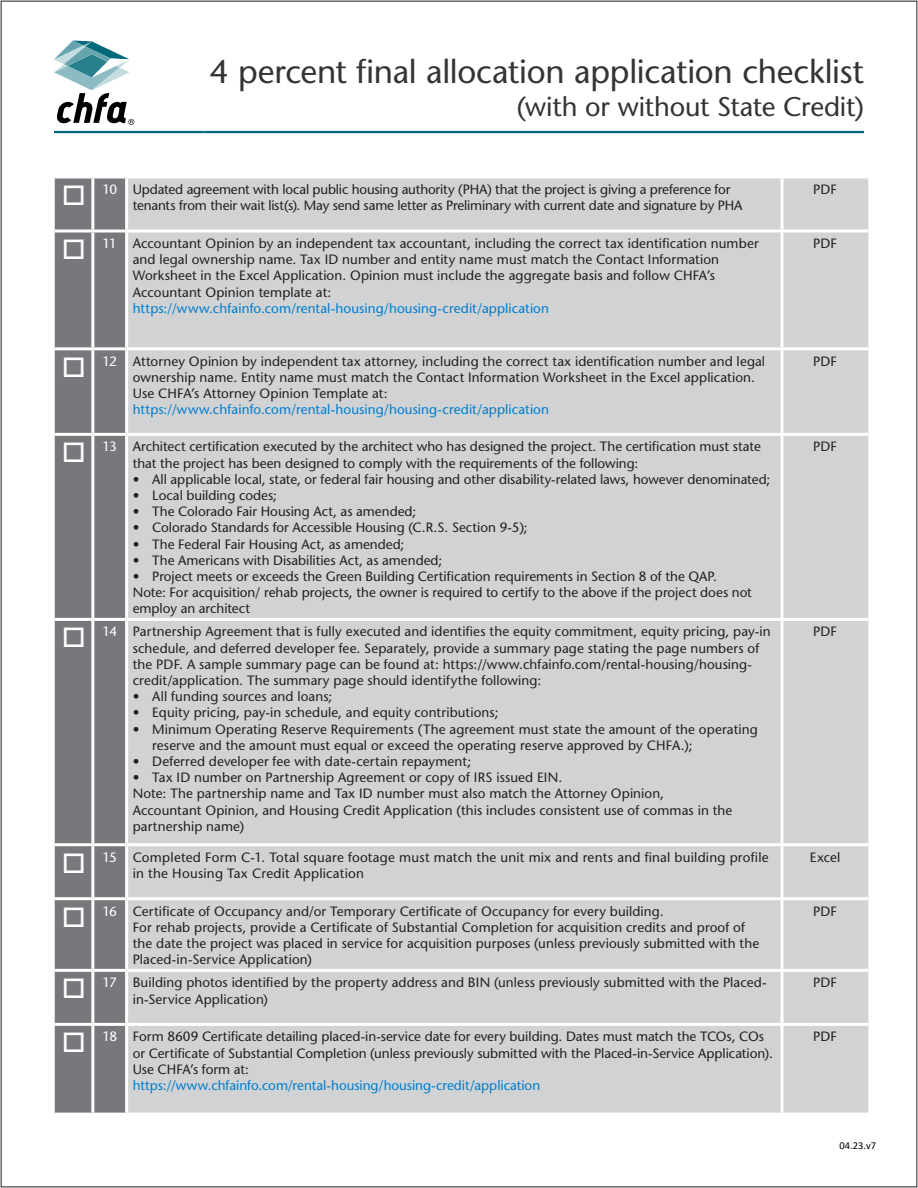
<style>
.page{position:relative;width:918px;height:1188px;background:#fff}
.page>*{position:absolute;margin:0;border:0;box-sizing:border-box;transform-origin:0 0}
.t1{font:500 33px "Stone Sans Std";letter-spacing:-.01em;color:#333534}
.t2{font:500 27px "Stone Sans Std";letter-spacing:-.01em;color:#333534}
.t3{font:500 13.5px/16.2px "Stone Sans Std";letter-spacing:.005em;color:#231f20}
.t4{font:500 13.5px "Stone Sans Std";letter-spacing:.005em;color:#007dcc}
.t5{font:500 13.5px/16.2px "Stone Sans Std";letter-spacing:-.015em;color:#231f20}
.t6{font:10.5px "Calibri";color:#000}
.s1{color:#fff}
</style>
<div class="page">
<hr style="left:54px;top:131px;width:149px;height:2px;background:#00697a">
<hr style="left:203px;top:131px;width:661px;height:2px;background:#00697a">
<svg style="left:54px;top:40px;width:80px;height:85px"></svg>
<div style="left:55px;top:178px;width:70px;height:935px;background:#76787b"></div>
<div style="left:128px;top:178px;width:740px;height:935px;background:#d1d2d4"></div>
<hr style="left:55px;top:230px;width:38px;height:2px;background:#fff">
<hr style="left:93px;top:230px;width:34px;height:2px;background:#fff">
<hr style="left:55px;top:347px;width:38px;height:3px;background:#fff">
<hr style="left:93px;top:347px;width:34px;height:3px;background:#fff">
<hr style="left:55px;top:433px;width:38px;height:3px;background:#fff">
<hr style="left:93px;top:433px;width:34px;height:3px;background:#fff">
<hr style="left:55px;top:618px;width:38px;height:3px;background:#fff">
<hr style="left:93px;top:618px;width:34px;height:3px;background:#fff">
<hr style="left:55px;top:843px;width:38px;height:3px;background:#fff">
<hr style="left:93px;top:897px;width:34px;height:3px;background:#fff">
<hr style="left:55px;top:969px;width:38px;height:3px;background:#fff">
<hr style="left:93px;top:969px;width:34px;height:3px;background:#fff">
<hr style="left:55px;top:1023px;width:38px;height:3px;background:#fff">
<hr style="left:93px;top:1023px;width:34px;height:3px;background:#fff">
<hr style="left:91px;top:178px;width:3px;height:52px;background:#fff">
<hr style="left:91px;top:232px;width:3px;height:115px;background:#fff">
<hr style="left:91px;top:350px;width:3px;height:83px;background:#fff">
<hr style="left:91px;top:436px;width:3px;height:182px;background:#fff">
<hr style="left:91px;top:621px;width:3px;height:222px;background:#fff">
<hr style="left:91px;top:846px;width:3px;height:51px;background:#fff">
<hr style="left:91px;top:900px;width:3px;height:69px;background:#fff">
<hr style="left:91px;top:972px;width:3px;height:51px;background:#fff">
<hr style="left:91px;top:1026px;width:3px;height:87px;background:#fff">
<hr style="left:93px;top:843px;width:34px;height:3px;background:#fff">
<hr style="left:55px;top:897px;width:38px;height:3px;background:#fff">
<hr style="left:127px;top:897px;width:655px;height:3px;background:#fff">
<hr style="left:782px;top:897px;width:86px;height:3px;background:#fff">
<hr style="left:780px;top:178px;width:3px;height:52px;background:#fff">
<hr style="left:127px;top:230px;width:655px;height:2px;background:#fff">
<hr style="left:782px;top:230px;width:86px;height:2px;background:#fff">
<hr style="left:780px;top:232px;width:3px;height:115px;background:#fff">
<hr style="left:127px;top:347px;width:655px;height:3px;background:#fff">
<hr style="left:782px;top:347px;width:86px;height:3px;background:#fff">
<hr style="left:780px;top:350px;width:3px;height:83px;background:#fff">
<hr style="left:127px;top:433px;width:655px;height:3px;background:#fff">
<hr style="left:782px;top:433px;width:86px;height:3px;background:#fff">
<hr style="left:780px;top:436px;width:3px;height:182px;background:#fff">
<hr style="left:127px;top:618px;width:655px;height:3px;background:#fff">
<hr style="left:782px;top:618px;width:86px;height:3px;background:#fff">
<hr style="left:780px;top:621px;width:3px;height:222px;background:#fff">
<hr style="left:127px;top:843px;width:655px;height:3px;background:#fff">
<hr style="left:782px;top:843px;width:86px;height:3px;background:#fff">
<hr style="left:780px;top:846px;width:3px;height:51px;background:#fff">
<hr style="left:780px;top:900px;width:3px;height:69px;background:#fff">
<hr style="left:127px;top:969px;width:655px;height:3px;background:#fff">
<hr style="left:782px;top:969px;width:86px;height:3px;background:#fff">
<hr style="left:780px;top:972px;width:3px;height:51px;background:#fff">
<hr style="left:127px;top:1023px;width:655px;height:3px;background:#fff">
<hr style="left:782px;top:1023px;width:86px;height:3px;background:#fff">
<hr style="left:780px;top:1026px;width:3px;height:87px;background:#fff">
<h1 class="t1" style="left:210px;top:52px;width:656px">4 percent final allocation application checklist</h1>
<h2 class="t2" style="left:517px;top:90px;width:349px">(with or without State Credit)</h2>
<p class="t5" style="left:133px;top:181px;width:611px;text-indent:-71px"><span class="s1">□ 10</span> Updated agreement with local public housing authority (PHA) that the project is giving a preference for tenants from their wait list(s). May send same letter as Preliminary with current date and signature by PHA</p>
<p class="t3" style="left:813px;top:181px;width:25px">PDF</p>
<p class="t3" style="left:133px;top:235px;width:627px;text-indent:-71px"><span class="s1">□ 11</span> Accountant Opinion by an independent tax accountant, including the correct tax identification number and legal ownership name. Tax ID number and entity name must match the Contact Information Worksheet in the Excel Application. Opinion must include the aggregate basis and follow CHFA’s Accountant Opinion template at:</p>
<p class="t4" style="left:133px;top:300px;width:418px">https://www.chfainfo.com/rental-housing/housing-credit/application</p>
<p class="t3" style="left:813px;top:235px;width:25px">PDF</p>
<p class="t3" style="left:133px;top:353px;width:634px;text-indent:-71px"><span class="s1">□ 12</span> Attorney Opinion by independent tax attorney, including the correct tax identification number and legal ownership name. Entity name must match the Contact Information Worksheet in the Excel application.<br>Use CHFA’s Attorney Opinion Template at:</p>
<p class="t4" style="left:133px;top:402px;width:418px">https://www.chfainfo.com/rental-housing/housing-credit/application</p>
<p class="t3" style="left:133px;top:439px;width:630px;text-indent:-71px"><span class="s1">□ 13</span> Architect certification executed by the architect who has designed the project. The certification must state that the project has been designed to comply with the requirements of the following:</p>
<p class="t3" style="left:133px;top:471px;width:639px">• All applicable local, state, or federal fair housing and other disability-related laws, however denominated;</p>
<p class="t3" style="left:133px;top:487px;width:146px">• Local building codes;</p>
<p class="t3" style="left:133px;top:503px;width:285px">• The Colorado Fair Housing Act, as amended;</p>
<p class="t3" style="left:133px;top:520px;width:397px">• Colorado Standards for Accessible Housing (C.R.S. Section 9-5);</p>
<p class="t3" style="left:133px;top:536px;width:273px">• The Federal Fair Housing Act, as amended;</p>
<p class="t3" style="left:133px;top:552px;width:311px">• The Americans with Disabilities Act, as amended;</p>
<p class="t3" style="left:133px;top:568px;width:621px">• Project meets or exceeds the Green Building Certification requirements in Section 8 of the QAP.<br>Note: For acquisition/ rehab projects, the owner is required to certify to the above if the project does not employ an architect</p>
<p class="t3" style="left:133px;top:624px;width:639px;text-indent:-71px"><span class="s1">□ 14</span> Partnership Agreement that is fully executed and identifies the equity commitment, equity pricing, pay-in schedule, and deferred developer fee. Separately, provide a summary page stating the page numbers of the PDF. A sample summary page can be found at: https://www.chfainfo.com/rental-housing/housing&shy;credit/application. The summary page should identifythe following:</p>
<p class="t3" style="left:133px;top:688px;width:201px">• All funding sources and loans;</p>
<p class="t3" style="left:133px;top:705px;width:367px">• Equity pricing, pay-in schedule, and equity contributions;</p>
<p class="t3" style="left:152px;top:721px;width:607px;text-indent:-19px">• Minimum Operating Reserve Requirements (The agreement must state the amount of the operating reserve and the amount must equal or exceed the operating reserve approved by CHFA.);</p>
<p class="t3" style="left:133px;top:753px;width:340px">• Deferred developer fee with date-certain repayment;</p>
<p class="t3" style="left:133px;top:769px;width:601px">• Tax ID number on Partnership Agreement or copy of IRS issued EIN.<br>Note: The partnership name and Tax ID number must also match the Attorney Opinion, Accountant Opinion, and Housing Credit Application (this includes consistent use of commas in the partnership name)</p>
<p class="t3" style="left:813px;top:353px;width:25px">PDF</p>
<p class="t3" style="left:813px;top:439px;width:25px">PDF</p>
<p class="t3" style="left:813px;top:624px;width:25px">PDF</p>
<p class="t3" style="left:133px;top:849px;width:637px;text-indent:-71px"><span class="s1">□ 15</span> Completed Form C-1. Total square footage must match the unit mix and rents and final building profile in the Housing Tax Credit Application</p>
<p class="t3" style="left:810px;top:849px;width:32px">Excel</p>
<p class="t3" style="left:133px;top:903px;width:628px;text-indent:-71px"><span class="s1">□ 16</span> Certificate of Occupancy and/or Temporary Certificate of Occupancy for every building.<br>For rehab projects, provide a Certificate of Substantial Completion for acquisition credits and proof of the date the project was placed in service for acquisition purposes (unless previously submitted with the Placed-in-Service Application)</p>
<p class="t3" style="left:813px;top:903px;width:25px">PDF</p>
<p class="t3" style="left:133px;top:975px;width:635px;text-indent:-71px"><span class="s1">□ 17</span> Building photos identified by the property address and BIN (unless previously submitted with the Placed&shy;in-Service Application)</p>
<p class="t3" style="left:813px;top:975px;width:25px">PDF</p>
<p class="t3" style="left:133px;top:1029px;width:642px;text-indent:-71px"><span class="s1">□ 18</span> Form 8609 Certificate detailing placed-in-service date for every building. Dates must match the TCOs, COs or Certificate of Substantial Completion (unless previously submitted with the Placed-in-Service Application).<br>Use CHFA’s form at:</p>
<p class="t4" style="left:133px;top:1077px;width:409px">https://www.chfainfo.com/rental-housing/housing-credit/application</p>
<p class="t3" style="left:813px;top:1029px;width:25px">PDF</p>
<p class="t6" style="left:839px;top:1138px;width:38px">04.23.v7</p>
</div>
